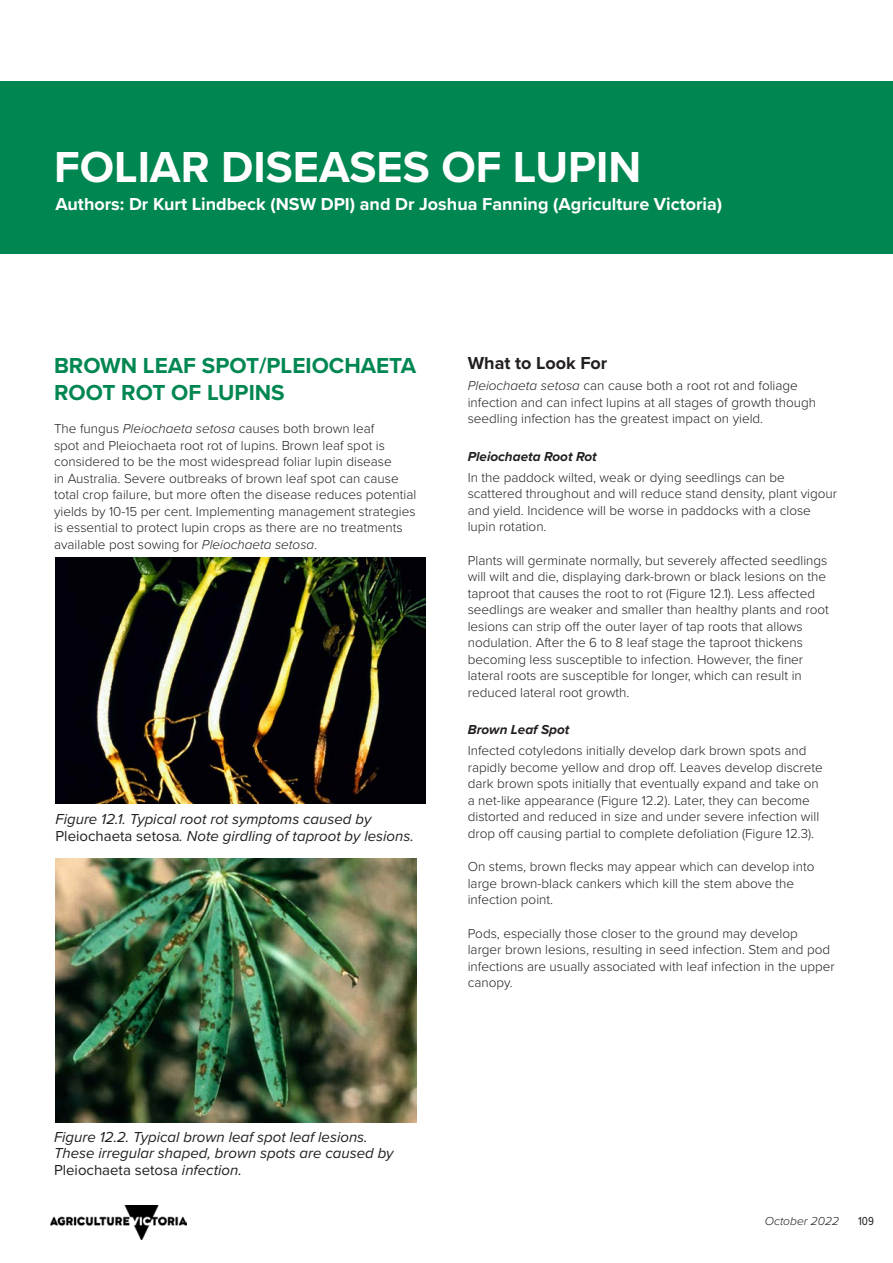
<style>
.page{position:relative;width:893px;height:1263px;background:#fff}
.page>*{position:absolute;margin:0;border:0;box-sizing:border-box;transform-origin:0 0}
.Chapter_Title{font:700 45px "Proxima Nova";color:#fff}
.Subtitle{font:700 22.5px/27px "Proxima Nova";color:#008751}
.Authors{font:700 18px "Proxima Nova";color:#fff}
.Subtitle_2{font:700 18px "Proxima Nova";color:#231f20}
.Table_figure{font:italic 15px/16.5px "Proxima Nova";color:#231f20}
.Para{font:300 13.5px/16.5px "Proxima Nova";color:#231f20}
.Sub_3{font:italic 700 13.5px "Proxima Nova";color:#231f20}
.t1{font:italic 300 12px "Proxima Nova";color:#231f20}
.t2{font:12px "Proxima Nova Cond";color:#231f20}
.s1{font-style:italic}
.s2{font-style:normal}
</style>
<div class="page">
<img style="left:50px;top:1205px;width:136px;height:34px">
<div style="left:0;top:81px;width:893px;height:173px;background:#008751"></div>
<img style="left:56px;top:557px;width:369px;height:247px">
<img style="left:56px;top:859px;width:360px;height:263px">
<p class="Chapter_Title" style="left:54px;top:134px;width:589px">FOLIAR DISEASES OF LUPIN</p>
<p class="Authors" style="left:56px;top:191px;width:668px">Authors: Dr Kurt Lindbeck (NSW DPI) and Dr Joshua Fanning (Agriculture Victoria)</p>
<p class="Subtitle" style="left:54px;top:351px;width:364px">BROWN LEAF SPOT/PLEIOCHAETA<br>ROOT ROT OF LUPINS</p>
<p class="Para" style="left:54px;top:420px;width:364px">The fungus <span class="s1">Pleiochaeta setosa</span> causes both brown leaf<br>spot and Pleiochaeta root rot of lupins. Brown leaf spot is considered to be the most widespread foliar lupin disease<br>in Australia. Severe outbreaks of brown leaf spot can cause total crop failure, but more often the disease reduces potential yields by 10-15 per cent. Implementing management strategies is essential to protect lupin crops as there are no treatments available post sowing for <span class="s1">Pleiochaeta setosa</span>.</p>
<p class="Table_figure" style="left:56px;top:810px;width:360px">Figure 12.1. Typical root rot symptoms caused by<br><span class="s2">Pleiochaeta setosa</span>. Note girdling of taproot by lesions.</p>
<p class="Subtitle_2" style="left:468px;top:350px;width:141px">What to Look For</p>
<p class="Para" style="left:468px;top:377px;width:350px"><span class="s1">Pleiochaeta setosa</span> can cause both a root rot and foliage infection and can infect lupins at all stages of growth though seedling infection has the greatest impact on yield.</p>
<p class="Sub_3" style="left:468px;top:446px;width:131px">Pleiochaeta Root Rot</p>
<p class="Para" style="left:468px;top:468px;width:371px">In the paddock wilted, weak or dying seedlings can be scattered throughout and will reduce stand density, plant vigour and yield. Incidence will be worse in paddocks with a close lupin rotation.</p>
<p class="Para" style="left:468px;top:551px;width:363px">Plants will germinate normally, but severely affected seedlings will wilt and die, displaying dark-brown or black lesions on the taproot that causes the root to rot (Figure 12.1). Less affected seedlings are weaker and smaller than healthy plants and root lesions can strip off the outer layer of tap roots that allows nodulation. After the 6 to 8 leaf stage the taproot thickens becoming less susceptible to infection. However, the finer lateral roots are susceptible for longer, which can result in reduced lateral root growth.</p>
<p class="Sub_3" style="left:468px;top:720px;width:103px">Brown Leaf Spot</p>
<p class="Para" style="left:468px;top:742px;width:357px">Infected cotyledons initially develop dark brown spots and rapidly become yellow and drop off. Leaves develop discrete dark brown spots initially that eventually expand and take on a net-like appearance (Figure 12.2). Later, they can become distorted and reduced in size and under severe infection will drop off causing partial to complete defoliation (Figure 12.3).</p>
<p class="Para" style="left:468px;top:858px;width:348px">On stems, brown flecks may appear which can develop into large brown-black cankers which kill the stem above the infection point.</p>
<p class="Para" style="left:468px;top:924px;width:369px">Pods, especially those closer to the ground may develop larger brown lesions, resulting in seed infection. Stem and pod infections are usually associated with leaf infection in the upper canopy.</p>
<p class="Table_figure" style="left:54px;top:1128px;width:341px">Figure 12.2. Typical brown leaf spot leaf lesions.<br>These irregular shaped, brown spots are caused by<br><span class="s2">Pleiochaeta setosa</span> infection.</p>
<p class="t1" style="left:765px;top:1212px;width:76px">October 2022</p>
<p class="t2" style="left:858px;top:1212px;width:17px">109</p>
</div>
